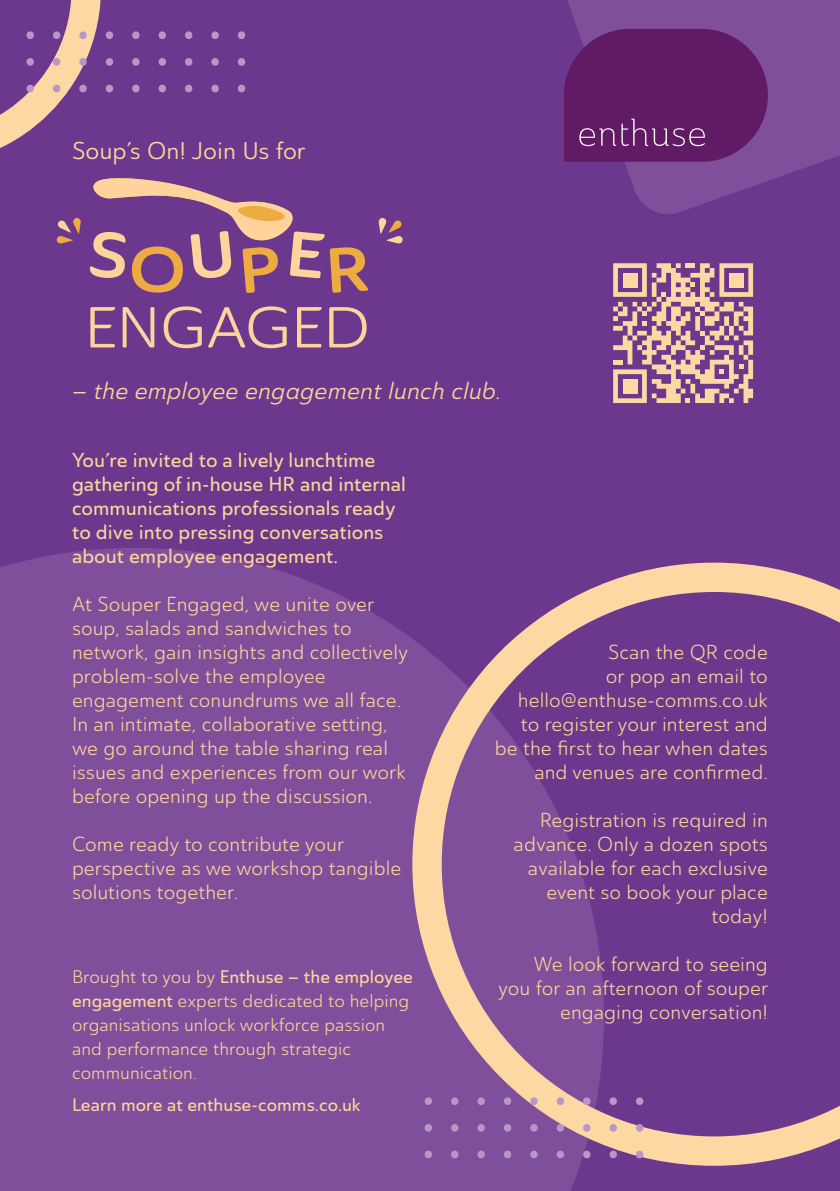
<style>
.page{position:relative;width:840px;height:1191px;background:#fff}
.page>*{position:absolute;margin:0;border:0;box-sizing:border-box;transform-origin:0 0}
.t1{font:24px "Ainslie Sans Nor Reg It";color:#ffd49c}
.t2{font:24px "Ainslie Sans Nor Reg";color:#ffd49c}
.t3{font:20px/24px "Ainslie Sans Nor Boo";color:#ffd49c;text-align:right}
.t4{font:20px/24px "Ainslie Sans Nor Med";color:#ffd49c}
.t5{font:18px/24px "Ainslie Sans Nor Boo";color:#ffd49c}
.t6{font:18px "Ainslie Sans Nor Med";color:#ffd49c}
.s1{font-family:"Ainslie Sans Nor Boo"}
.s2{font-family:"Ainslie Sans Nor Med"}
</style>
<div class="page">
<div style="left:0;top:0;width:839px;height:1191px;background:#6c388d"></div>
<div style="left:0;top:548px;width:580px;height:643px;background:#804f9b"></div>
<svg style="left:412px;top:562px;width:427px;height:603px"></svg>
<svg style="left:568px;top:0;width:271px;height:214px;fill:#804f9b"></svg>
<svg style="left:423px;top:1097px;width:10px;height:8px"></svg>
<svg style="left:449px;top:1097px;width:10px;height:8px"></svg>
<svg style="left:476px;top:1097px;width:10px;height:8px"></svg>
<svg style="left:502px;top:1097px;width:10px;height:8px"></svg>
<svg style="left:528px;top:1097px;width:10px;height:8px"></svg>
<svg style="left:555px;top:1097px;width:10px;height:8px"></svg>
<svg style="left:581px;top:1097px;width:10px;height:8px"></svg>
<svg style="left:608px;top:1097px;width:9px;height:8px"></svg>
<svg style="left:634px;top:1097px;width:10px;height:8px"></svg>
<svg style="left:423px;top:1124px;width:10px;height:7px"></svg>
<svg style="left:449px;top:1124px;width:10px;height:7px"></svg>
<svg style="left:476px;top:1124px;width:10px;height:7px"></svg>
<svg style="left:502px;top:1124px;width:10px;height:7px"></svg>
<svg style="left:528px;top:1124px;width:10px;height:7px"></svg>
<svg style="left:555px;top:1124px;width:10px;height:7px"></svg>
<svg style="left:581px;top:1124px;width:10px;height:7px"></svg>
<svg style="left:608px;top:1124px;width:9px;height:7px"></svg>
<svg style="left:634px;top:1124px;width:10px;height:7px"></svg>
<svg style="left:423px;top:1150px;width:10px;height:8px"></svg>
<svg style="left:449px;top:1150px;width:10px;height:8px"></svg>
<svg style="left:476px;top:1150px;width:10px;height:8px"></svg>
<svg style="left:502px;top:1150px;width:10px;height:8px"></svg>
<svg style="left:528px;top:1150px;width:10px;height:8px"></svg>
<svg style="left:555px;top:1150px;width:10px;height:8px"></svg>
<svg style="left:581px;top:1150px;width:10px;height:8px"></svg>
<svg style="left:608px;top:1150px;width:9px;height:8px"></svg>
<svg style="left:634px;top:1150px;width:10px;height:8px"></svg>
<svg style="left:132px;top:31px;width:8px;height:8px"></svg>
<svg style="left:158px;top:31px;width:8px;height:8px"></svg>
<svg style="left:185px;top:31px;width:8px;height:8px"></svg>
<svg style="left:211px;top:31px;width:8px;height:8px"></svg>
<svg style="left:237px;top:31px;width:9px;height:8px"></svg>
<svg style="left:132px;top:58px;width:8px;height:8px"></svg>
<svg style="left:158px;top:58px;width:8px;height:8px"></svg>
<svg style="left:185px;top:58px;width:8px;height:8px"></svg>
<svg style="left:211px;top:58px;width:8px;height:8px"></svg>
<svg style="left:237px;top:58px;width:9px;height:8px"></svg>
<svg style="left:0;top:0;width:114px;height:148px"></svg>
<svg style="left:132px;top:85px;width:8px;height:7px"></svg>
<svg style="left:158px;top:85px;width:8px;height:7px"></svg>
<svg style="left:185px;top:85px;width:8px;height:7px"></svg>
<svg style="left:211px;top:85px;width:8px;height:7px"></svg>
<svg style="left:237px;top:85px;width:9px;height:7px"></svg>
<svg style="left:564px;top:29px;width:203px;height:133px;background:#66226b"></svg>
<svg style="left:90px;top:307px;width:25px;height:40px"></svg>
<svg style="left:123px;top:307px;width:31px;height:40px"></svg>
<svg style="left:163px;top:306px;width:39px;height:42px"></svg>
<svg style="left:208px;top:306px;width:78px;height:42px"></svg>
<svg style="left:297px;top:307px;width:24px;height:40px"></svg>
<svg style="left:329px;top:307px;width:37px;height:40px"></svg>
<svg style="left:378px;top:218px;width:24px;height:26px"></svg>
<svg style="left:57px;top:218px;width:24px;height:26px"></svg>
<svg style="left:90px;top:178px;width:278px;height:115px"></svg>
<svg style="left:613px;top:263px;width:139px;height:140px"></svg>
<p class="t2" style="left:72px;top:136px;width:235px">Soup’s On! Join Us for</p>
<p class="t1" style="left:72px;top:376px;width:430px">– the employee engagement lunch club.</p>
<p class="t4" style="left:72px;top:448px;width:335px">You’re invited to a lively lunchtime gathering of in-house HR and internal communications professionals ready to dive into pressing conversations about employee engagement.</p>
<p class="t3" style="left:72px;top:592px;width:337px;text-align:left">At Souper Engaged, we unite over soup, salads and sandwiches to network, gain insights and collectively problem-solve the employee engagement conundrums we all face.<br>In an intimate, collaborative setting, we go around the table sharing real issues and experiences from our work before opening up the discussion.</p>
<p class="t3" style="left:72px;top:832px;width:330px;text-align:left">Come ready to contribute your perspective as we workshop tangible solutions together.</p>
<p class="t6" style="left:72px;top:965px;width:342px"><span class="s1">Brought to you by</span> Enthuse – the employee</p>
<p class="t5" style="left:72px;top:988px;width:338px"><span class="s2">engagement</span> experts dedicated to helping organisations unlock workforce passion and performance through strategic communication.</p>
<p class="t6" style="left:72px;top:1093px;width:290px">Learn more at enthuse-comms.co.uk</p>
<p class="t3" style="left:494px;top:640px;width:274px">Scan the QR code<br>or pop an email to hello@enthuse-comms.co.uk to register your interest and be the first to hear when dates and venues are confirmed.</p>
<p class="t3" style="left:513px;top:808px;width:255px">Registration is required in advance. Only a dozen spots available for each exclusive event so book your place today!</p>
<p class="t3" style="left:498px;top:952px;width:271px">We look forward to seeing you for an afternoon of souper engaging conversation!</p>
</div>
